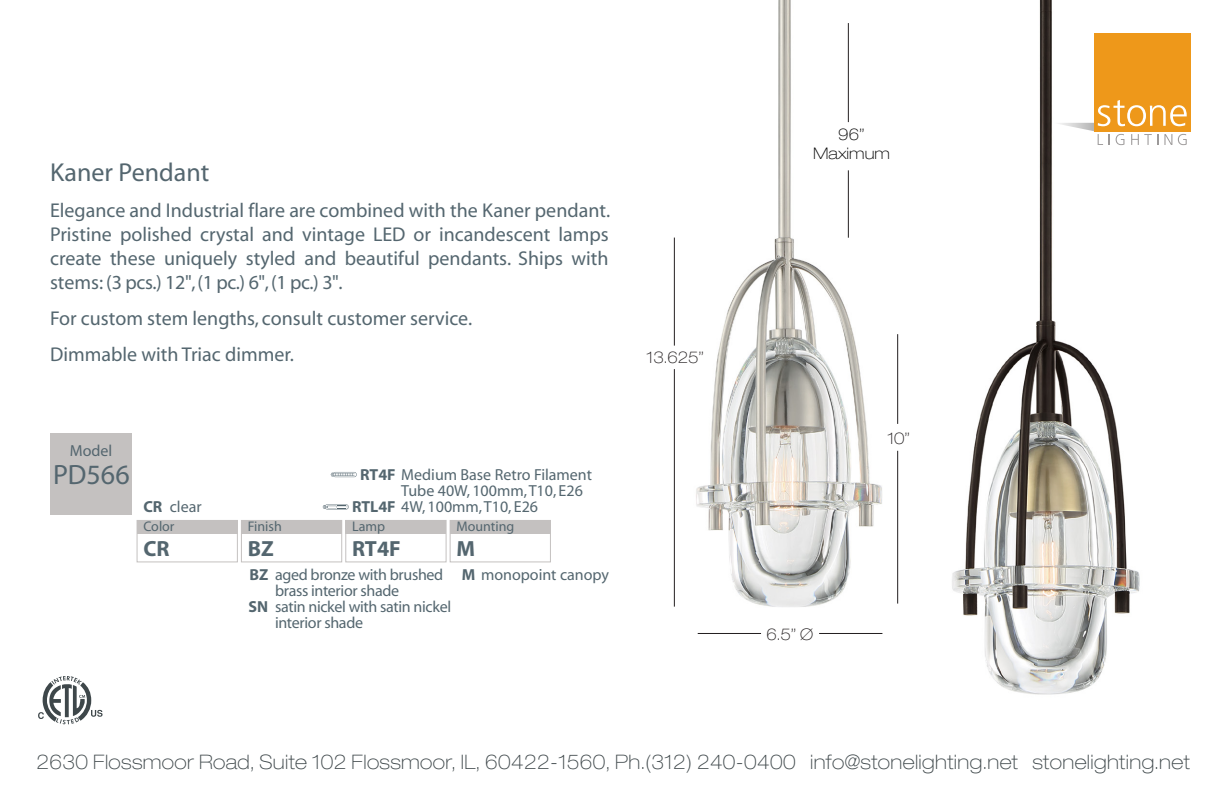
<style>
.page{position:relative;width:1224px;height:794px;background:#fff}
.page>*{position:absolute;margin:0;border:0;box-sizing:border-box;transform-origin:0 0}
.t1{font:28px "Myriad";color:#54666f}
.t2{font:26px "Myriad";color:#54666f}
.t3{font:700 22px "Myriad";color:#54666f}
.t4{font:20px/24px "Myriad";color:#54666f;text-align:justify}
.t5{font:100 expanded 20px "Helvetica Neue LT Std";letter-spacing:.02em;color:#3e474a}
.t6{font:16px/32px "Myriad";letter-spacing:-.015em;color:#54666f}
.t7{font:100 expanded 16px "Helvetica Neue LT Std";color:#231f20}
.t8{font:100 expanded 16px/19.2px "Helvetica Neue LT Std";color:#000;text-align:center}
.t9{font:14px "Myriad";color:#54666f}
.s1{font-weight:700}
</style>
<div class="page">
<div style="left:1095px;top:33px;width:96px;height:98px;background:#ee981a"></div>
<svg style="left:1150px;top:105px;width:41px;height:40px"></svg>
<svg style="left:38px;top:676px;width:65px;height:48px"></svg>
<img style="left:952px;top:0;width:198px;height:695px">
<img style="left:696px;top:0;width:202px;height:634px">
<hr style="left:698px;top:633px;width:63px;height:1px;background:#231f20">
<hr style="left:819px;top:633px;width:63px;height:1px;background:#231f20">
<hr style="left:897px;top:334px;width:1px;height:90px;background:#231f20">
<hr style="left:897px;top:451px;width:1px;height:152px;background:#231f20">
<hr style="left:848px;top:23px;width:1px;height:99px;background:#231f20">
<hr style="left:848px;top:170px;width:1px;height:68px;background:#231f20">
<div style="left:137px;top:520px;width:101px;height:42px;border:1px solid #c4c1c0"></div>
<div style="left:137px;top:520px;width:100px;height:14px;background:#c4c1c0"></div>
<div style="left:241px;top:520px;width:101px;height:42px;border:1px solid #c4c1c0"></div>
<div style="left:241px;top:520px;width:101px;height:14px;background:#c4c1c0"></div>
<div style="left:345px;top:520px;width:102px;height:42px;border:1px solid #c4c1c0"></div>
<div style="left:346px;top:520px;width:100px;height:14px;background:#c4c1c0"></div>
<div style="left:450px;top:520px;width:101px;height:42px;border:1px solid #c4c1c0"></div>
<div style="left:450px;top:520px;width:100px;height:14px;background:#c4c1c0"></div>
<div style="left:50px;top:433px;width:82px;height:82px;background:#c4c1c0"></div>
<svg style="left:331px;top:472px;width:26px;height:5px"></svg>
<svg style="left:323px;top:504px;width:26px;height:5px"></svg>
<hr style="left:674px;top:369px;width:1px;height:237px;background:#231f20">
<hr style="left:674px;top:237px;width:1px;height:108px;background:#231f20">
<h2 class="t2" style="left:50px;top:159px;width:161px">Kaner Pendant</h2>
<p class="t4" style="left:50px;top:199px;width:562px">Elegance and Industrial flare are combined with the Kaner pendant.<br>Pristine polished crystal and vintage LED or incandescent lamps create these uniquely styled and beautiful pendants. Ships with stems: (3 pcs.) 12", (1 pc.) 6", (1 pc.) 3".</p>
<p class="t4" style="left:50px;top:301px;width:424px;line-height:36px">For custom stem lengths, consult customer service.<br>Dimmable with Triac dimmer.</p>
<p class="t6" style="left:70px;top:436px;width:44px">Model</p>
<h1 class="t1" style="left:53px;top:461px;width:78px">PD566</h1>
<p class="t6" style="left:143px;top:491px;width:60px"><span class="s1">CR</span> clear</p>
<p class="t9" style="left:143px;top:519px;width:33px">Color</p>
<p class="t3" style="left:143px;top:537px;width:28px">CR</p>
<p class="t9" style="left:248px;top:519px;width:36px">Finish</p>
<p class="t3" style="left:248px;top:537px;width:27px">BZ</p>
<p class="t6" style="left:352px;top:459px;width:242px;text-indent:8px"><span class="s1">RT4F</span> Medium Base Retro Filament<br><span class="s1">RTL4F</span> 4W, 100mm, T10, E26</p>
<p class="t6" style="left:401px;top:475px;width:183px">Tube 40W, 100mm, T10, E26</p>
<p class="t9" style="left:352px;top:519px;width:34px">Lamp</p>
<p class="t3" style="left:352px;top:537px;width:50px">RT4F</p>
<p class="t9" style="left:456px;top:519px;width:59px">Mounting</p>
<p class="t3" style="left:456px;top:537px;width:20px">M</p>
<p class="t6" style="left:249px;top:560px;width:195px"><span class="s1">BZ</span> aged bronze with brushed</p>
<p class="t6" style="left:275px;top:576px;width:126px">brass interior shade</p>
<p class="t6" style="left:249px;top:592px;width:204px"><span class="s1">SN</span> satin nickel with satin nickel</p>
<p class="t6" style="left:275px;top:608px;width:90px">interior shade</p>
<p class="t6" style="left:462px;top:560px;width:149px"><span class="s1">M</span> monopoint canopy</p>
<p class="t7" style="left:647px;top:348px;width:59px">13.625”</p>
<p class="t8" style="left:813px;top:125px;width:78px">96”<br>Maximum</p>
<p class="t7" style="left:767px;top:625px;width:48px">6.5” Ø</p>
<p class="t7" style="left:887px;top:429px;width:24px">10”</p>
<p class="t5" style="left:37px;top:749px;width:1155px">2630 Flossmoor Road, Suite 102 Flossmoor, IL, 60422-1560, Ph.(312) 240-0400 info@stonelighting.net stonelighting.net</p>
</div>
